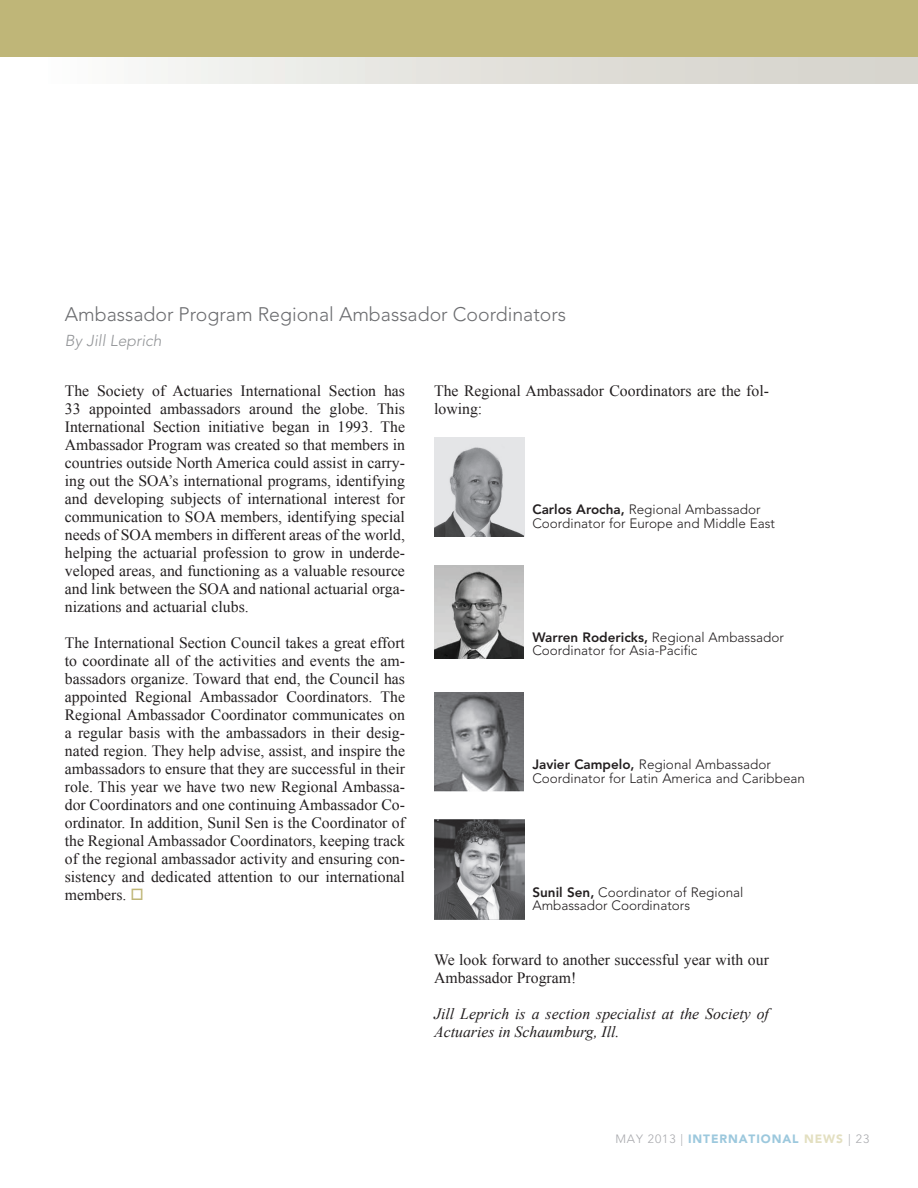
<style>
.page{position:relative;width:918px;height:1188px;background:#fff}
.page>*{position:absolute;margin:0;border:0;box-sizing:border-box;transform-origin:0 0}
.t1{font:300 19.5px "Avenir LT Std";color:#6c6d70}
.t2{font:15.75px/18px "Times New Roman";color:#231f20;text-align:justify}
.t3{font:italic 15.75px/18px "Times New Roman";color:#231f20}
.t4{font:italic 300 15.75px "Avenir LT Std";color:#939598}
.t5{font:300 13.5px/13.5px "Avenir LT Std";color:#231f20}
.t6{font:900 12px "Avenir LT Std";letter-spacing:.075em;color:#9cc8dd}
.s1{color:#bfb678}
.s2{font-weight:800}
.s3{font-weight:300;color:#a8a9ad}
.s4{color:#e3dfc0}
</style>
<div class="page">
<img style="left:434px;top:438px;width:89px;height:99px">
<img style="left:434px;top:565px;width:89px;height:94px">
<img style="left:434px;top:693px;width:89px;height:99px">
<img style="left:434px;top:820px;width:90px;height:99px">
<div style="left:0;top:57px;width:918px;height:26px;background:linear-gradient(to right,#fcfcfc,#d2cfc7)"></div>
<div style="left:0;top:0;width:918px;height:57px;background:#bfb678"></div>
<p class="t1" style="left:65px;top:302px;width:503px">Ambassador Program Regional Ambassador Coordinators</p>
<p class="t4" style="left:65px;top:331px;width:98px">By Jill Leprich</p>
<p class="t2" style="left:65px;top:381px;width:342px">The Society of Actuaries International Section has 33 appointed ambassadors around the globe. This International Section initiative began in 1993. The Ambassador Program was created so that members in countries outside North America could assist in carry&shy;ing out the SOA’s international programs, identifying and developing subjects of international interest for communication to SOA members, identifying special needs of SOA members in different areas of the world, helping the actuarial profession to grow in underde&shy;veloped areas, and functioning as a valuable resource and link between the SOA and national actuarial orga&shy;nizations and actuarial clubs.</p>
<p class="t2" style="left:65px;top:633px;width:342px">The International Section Council takes a great effort to coordinate all of the activities and events the am&shy;bassadors organize. Toward that end, the Council has appointed Regional Ambassador Coordinators. The Regional Ambassador Coordinator communicates on a regular basis with the ambassadors in their desig&shy;nated region. They help advise, assist, and inspire the ambassadors to ensure that they are successful in their role. This year we have two new Regional Ambassa&shy;dor Coordinators and one continuing Ambassador Co&shy;ordinator. In addition, Sunil Sen is the Coordinator of the Regional Ambassador Coordinators, keeping track of the regional ambassador activity and ensuring con&shy;sistency and dedicated attention to our international members. <span class="s1">□</span></p>
<p class="t2" style="left:434px;top:381px;width:336px">The Regional Ambassador Coordinators are the fol&shy;lowing:</p>
<p class="t5" style="left:532px;top:503px;width:244px"><span class="s2">Carlos Arocha,</span> Regional Ambassador<br>Coordinator for Europe and Middle East</p>
<p class="t5" style="left:532px;top:630px;width:253px"><span class="s2">Warren Rodericks,</span> Regional Ambassador<br>Coordinator for Asia-Pacific</p>
<p class="t5" style="left:532px;top:758px;width:274px"><span class="s2">Javier Campelo,</span> Regional Ambassador<br>Coordinator for Latin America and Caribbean</p>
<p class="t5" style="left:532px;top:885px;width:213px"><span class="s2">Sunil Sen,</span> Coordinator of Regional<br>Ambassador Coordinators</p>
<p class="t2" style="left:434px;top:951px;width:336px">We look forward to another successful year with our<br>Ambassador Program!</p>
<p class="t3" style="left:434px;top:1005px;width:336px">Jill Leprich is a section specialist at the Society of<br>Actuaries in Schaumburg, Ill.</p>
<p class="t6" style="left:615px;top:1132px;width:255px"><span class="s3">MAY 2013 |</span> INTERNATIONAL <span class="s4">NEWS</span> <span class="s3">| 23</span></p>
</div>
